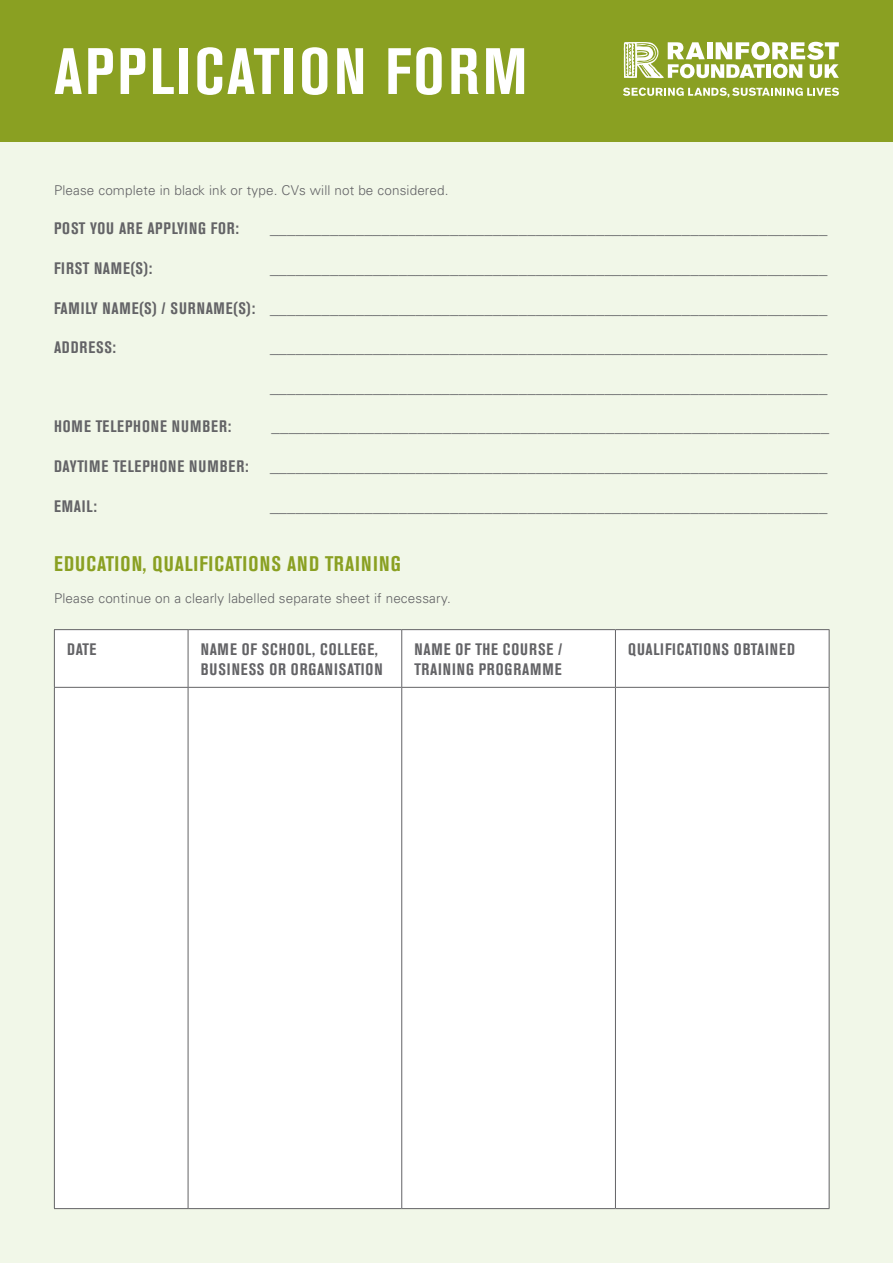
<style>
.page{position:relative;width:893px;height:1263px;background:#f1f7e8}
.page>*{position:absolute;margin:0;border:0;box-sizing:border-box;transform-origin:0 0}
.t1{font:700 condensed 64.8px "Akzidenz Grotesk BE";letter-spacing:.04em;color:#fff}
.t2{font:700 condensed 21px "Akzidenz Grotesk BE";letter-spacing:.055em;color:#8aa022}
.t3{font:700 condensed 16.5px/19.8px "Akzidenz Grotesk BE";letter-spacing:.055em;color:#636366}
.t4{font:300 13.5px "Univers LT Std";letter-spacing:.01em;color:#636366}
</style>
<div class="page">
<div style="left:55px;top:630px;width:774px;height:578px;background:#fff"></div>
<hr style="left:54px;top:629px;width:134px;height:1px;background:#636366">
<hr style="left:54px;top:630px;width:1px;height:57px;background:#636366">
<hr style="left:188px;top:629px;width:214px;height:1px;background:#636366">
<hr style="left:188px;top:630px;width:1px;height:57px;background:#636366">
<hr style="left:402px;top:629px;width:213px;height:1px;background:#636366">
<hr style="left:401px;top:630px;width:1px;height:57px;background:#636366">
<hr style="left:615px;top:629px;width:214px;height:1px;background:#636366">
<hr style="left:615px;top:630px;width:1px;height:57px;background:#636366">
<hr style="left:829px;top:630px;width:1px;height:57px;background:#636366">
<hr style="left:54px;top:687px;width:134px;height:1px;background:#636366">
<hr style="left:54px;top:688px;width:1px;height:520px;background:#636366">
<hr style="left:188px;top:687px;width:214px;height:1px;background:#636366">
<hr style="left:188px;top:688px;width:1px;height:520px;background:#636366">
<hr style="left:402px;top:687px;width:213px;height:1px;background:#636366">
<hr style="left:401px;top:688px;width:1px;height:520px;background:#636366">
<hr style="left:615px;top:687px;width:214px;height:1px;background:#636366">
<hr style="left:615px;top:688px;width:1px;height:520px;background:#636366">
<hr style="left:829px;top:688px;width:1px;height:520px;background:#636366">
<hr style="left:54px;top:1208px;width:134px;height:1px;background:#636366">
<hr style="left:188px;top:1208px;width:214px;height:1px;background:#636366">
<hr style="left:402px;top:1208px;width:213px;height:1px;background:#636366">
<hr style="left:615px;top:1208px;width:214px;height:1px;background:#636366">
<div style="left:0;top:0;width:893px;height:142px;background:#8aa022"></div>
<svg style="left:624px;top:42px;width:215px;height:36px"></svg>
<svg style="left:623px;top:88px;width:216px;height:10px"></svg>
<h1 class="t1" style="left:54px;top:34px;width:475px">APPLICATION FORM</h1>
<p class="t4" style="left:54px;top:182px;width:396px">Please complete in black ink or type. CVs will not be considered.</p>
<p class="t3" style="left:54px;top:219px;width:186px">POST YOU ARE APPLYING FOR:</p>
<p class="t3" style="left:270px;top:219px;width:559px">_________________________________________________________________</p>
<p class="t3" style="left:54px;top:259px;width:100px">FIRST NAME(S):</p>
<p class="t3" style="left:270px;top:259px;width:559px">_________________________________________________________________</p>
<p class="t3" style="left:54px;top:298px;width:775px">FAMILY NAME(S) / SURNAME(S): _________________________________________________________________</p>
<p class="t3" style="left:54px;top:338px;width:64px">ADDRESS:</p>
<p class="t3" style="left:270px;top:338px;width:559px">_________________________________________________________________</p>
<p class="t3" style="left:270px;top:377px;width:559px">_________________________________________________________________</p>
<p class="t3" style="left:54px;top:417px;width:179px">HOME TELEPHONE NUMBER:</p>
<p class="t3" style="left:272px;top:417px;width:559px">_________________________________________________________________</p>
<p class="t3" style="left:54px;top:457px;width:196px">DAYTIME TELEPHONE NUMBER:</p>
<p class="t3" style="left:270px;top:457px;width:559px">_________________________________________________________________</p>
<p class="t3" style="left:54px;top:496px;width:44px">EMAIL:</p>
<p class="t3" style="left:270px;top:496px;width:559px">_________________________________________________________________</p>
<p class="t2" style="left:54px;top:552px;width:348px">EDUCATION, QUALIFICATIONS AND TRAINING</p>
<p class="t4" style="left:54px;top:590px;width:398px">Please continue on a clearly labelled separate sheet if necessary.</p>
<p class="t3" style="left:67px;top:639px;width:31px">DATE</p>
<p class="t3" style="left:201px;top:639px;width:183px">NAME OF SCHOOL, COLLEGE,<br>BUSINESS OR ORGANISATION</p>
<p class="t3" style="left:414px;top:639px;width:149px">NAME OF THE COURSE /<br>TRAINING PROGRAMME</p>
<p class="t3" style="left:628px;top:639px;width:168px">QUALIFICATIONS OBTAINED</p>
</div>
